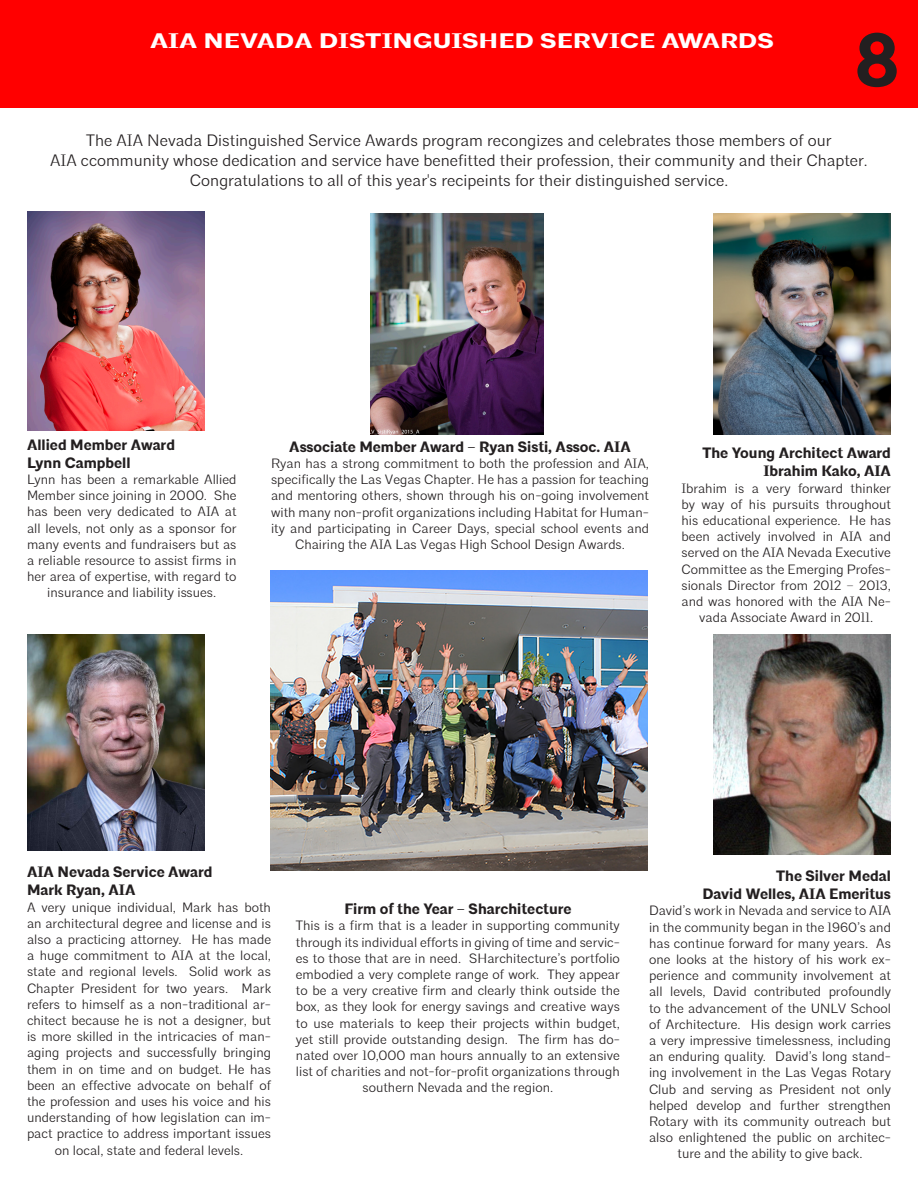
<style>
.page{position:relative;width:918px;height:1188px;background:#fff}
.page>*{position:absolute;margin:0;border:0;box-sizing:border-box;transform-origin:0 0}
.t1{font:700 75px "Architype";color:#231f20}
.t2{font:700 21px "Architype";color:#fff;scale:1.25 1}
.t3{font:300 16.5px "Architype";color:#231f20}
.t4{font:700 15px "Architype";color:#231f20}
.t5{font:300 13.5px/16.2px "Architype";color:#231f20;text-align:center}
</style>
<div class="page">
<div style="left:0;top:0;width:918px;height:108px;background:#f00"></div>
<img style="left:370px;top:214px;width:174px;height:220px">
<img style="left:714px;top:214px;width:177px;height:220px">
<img style="left:270px;top:570px;width:378px;height:300px">
<img style="left:714px;top:634px;width:177px;height:221px">
<img style="left:27px;top:634px;width:177px;height:216px">
<img style="left:27px;top:212px;width:177px;height:219px">
<p class="t2" style="left:150px;top:28px;width:501px">AIA NEVADA DISTINGUISHED SERVICE AWARDS</p>
<p class="t1" style="left:854px;top:15px;width:47px">8</p>
<p class="t3" style="left:86px;top:131px;width:747px">The AIA Nevada Distinguished Service Awards program recongizes and celebrates those members of our</p>
<p class="t3" style="left:50px;top:150px;width:819px">AIA ccommunity whose dedication and service have benefitted their profession, their community and their Chapter.</p>
<p class="t3" style="left:190px;top:170px;width:540px">Congratulations to all of this year's recipeints for their distinguished service.</p>
<p class="t4" style="left:27px;top:435px;width:150px">Allied Member Award</p>
<p class="t4" style="left:27px;top:453px;width:105px">Lynn Campbell</p>
<p class="t5" style="left:27px;top:471px;width:211px">Lynn has been a remarkable Allied Member since joining in 2000. She has been very dedicated to AIA at all levels, not only as a sponsor for many events and fundraisers but as a reliable resource to assist firms in her area of expertise, with regard to insurance and liability issues.</p>
<p class="t4" style="left:289px;top:438px;width:343px">Associate Member Award – Ryan Sisti, Assoc. AIA</p>
<p class="t5" style="left:271px;top:456px;width:380px">Ryan has a strong commitment to both the profession and AIA, specifically the Las Vegas Chapter. He has a passion for teaching and mentoring others, shown through his on-going involvement with many non-profit organizations including Habitat for Human&shy;ity and participating in Career Days, special school events and Chairing the AIA Las Vegas High School Design Awards.</p>
<p class="t4" style="left:702px;top:444px;width:190px">The Young Architect Award</p>
<p class="t4" style="left:763px;top:462px;width:129px">Ibrahim Kako, AIA</p>
<p class="t5" style="left:681px;top:480px;width:211px">Ibrahim is a very forward thinker by way of his pursuits throughout his educational experience. He has been actively involved in AIA and served on the AIA Nevada Executive Committee as the Emerging Profes&shy;sionals Director from 2012 – 2013, and was honored with the AIA Ne&shy;vada Associate Award in 2011.</p>
<p class="t4" style="left:27px;top:863px;width:187px">AIA Nevada Service Award</p>
<p class="t4" style="left:27px;top:881px;width:110px">Mark Ryan, AIA</p>
<p class="t5" style="left:27px;top:899px;width:246px">A very unique individual, Mark has both an architectural degree and license and is also a practicing attorney. He has made a huge commitment to AIA at the local, state and regional levels. Solid work as Chapter President for two years. Mark refers to himself as a non-traditional ar&shy;chitect because he is not a designer, but is more skilled in the intricacies of man&shy;aging projects and successfully bringing them in on time and on budget. He has been an effective advocate on behalf of the profession and uses his voice and his understanding of how legislation can im&shy;pact practice to address important issues on local, state and federal levels.</p>
<p class="t4" style="left:344px;top:900px;width:229px">Firm of the Year – Sharchitecture</p>
<p class="t5" style="left:296px;top:918px;width:326px">This is a firm that is a leader in supporting community through its individual efforts in giving of time and servic&shy;es to those that are in need. SHarchitecture’s portfolio embodied a very complete range of work. They appear to be a very creative firm and clearly think outside the box, as they look for energy savings and creative ways to use materials to keep their projects within budget, yet still provide outstanding design. The firm has do&shy;nated over 10,000 man hours annually to an extensive list of charities and not-for-profit organizations through southern Nevada and the region.</p>
<p class="t4" style="left:776px;top:867px;width:116px">The Silver Medal</p>
<p class="t4" style="left:702px;top:885px;width:190px">David Welles, AIA Emeritus</p>
<p class="t5" style="left:649px;top:903px;width:243px">David’s work in Nevada and service to AIA in the community began in the 1960’s and has continue forward for many years. As one looks at the history of his work ex&shy;perience and community involvement at all levels, David contributed profoundly to the advancement of the UNLV School of Architecture. His design work carries a very impressive timelessness, including an enduring quality. David’s long stand&shy;ing involvement in the Las Vegas Rotary Club and serving as President not only helped develop and further strengthen Rotary with its community outreach but also enlightened the public on architec&shy;ture and the ability to give back.</p>
</div>
